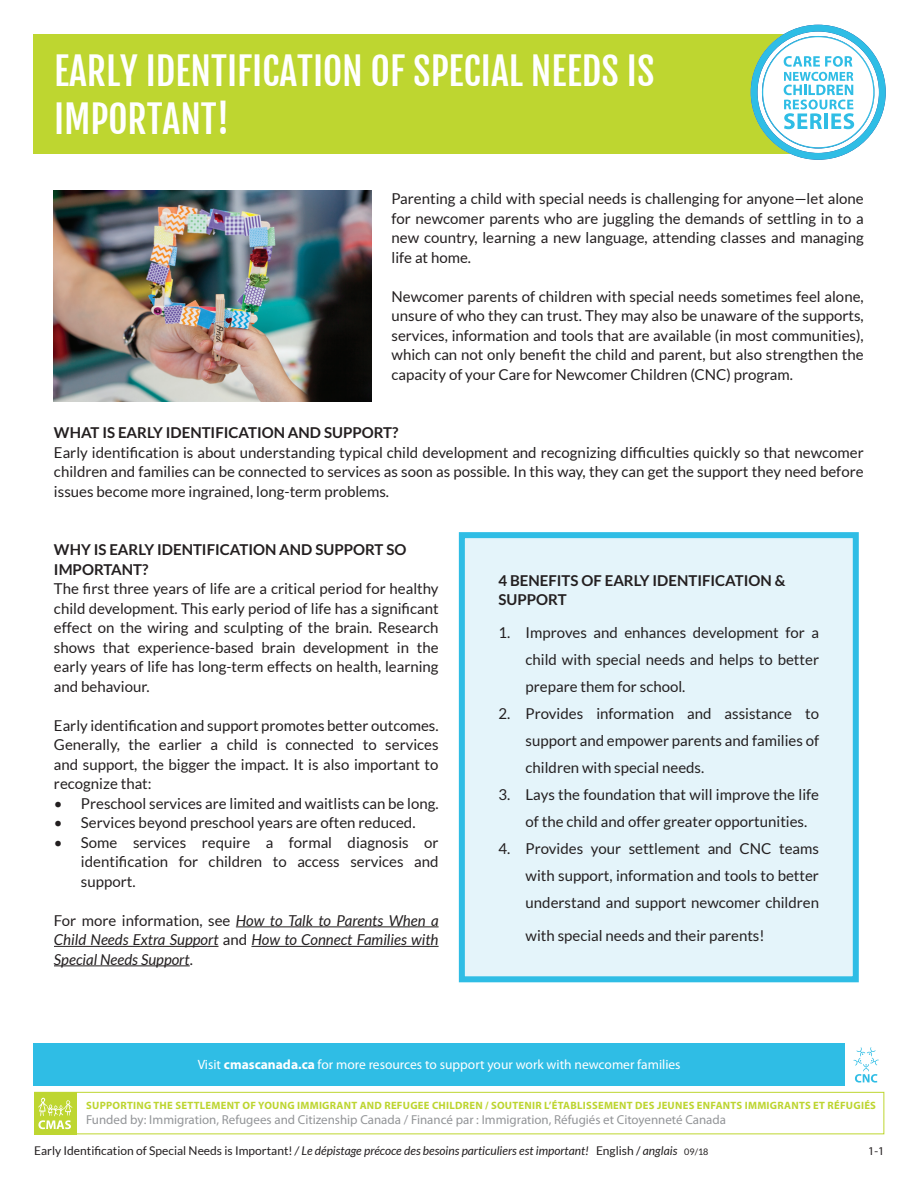
<style>
.page{position:relative;width:918px;height:1188px;background:#fff}
.page>*{position:absolute;margin:0;border:0;box-sizing:border-box;transform-origin:0 0}
.t1{font:37.5px/48px "Fjalla One";color:#fff}
.t2{font:15px/19.5px "Lato";color:#231f20;text-align:justify}
.t3{font:700 15px/19.5px "Lato";color:#231f20}
.t4{font:italic 15px/19.5px "Lato";color:#231f20;text-align:justify}
.t5{font:13.5px "Myriad Pro";color:#fff}
.t6{font:12.9px "Myriad Pro";color:#939598}
.t7{font:italic 12px "Lato";color:#231f20}
.t8{font:12px "Myriad Pro";color:#231f20}
.t9{font:700 10.65px "Myriad Pro";letter-spacing:.025em;color:#bdd530}
.s1{font-style:normal}
.s2{font-weight:700}
.s3{font-style:normal;font-size:9px}
</style>
<div class="page">
<div style="left:34px;top:1044px;width:850px;height:42px;background:#2fbde5"></div>
<div style="left:34px;top:1092px;width:850px;height:42px;border:1px solid #bed630"></div>
<div style="left:34px;top:1092px;width:42px;height:42px;background:#bed631"></div>
<svg style="left:38px;top:1097px;width:35px;height:32px"></svg>
<div style="left:845px;top:1043px;width:43px;height:43px;background:#fff"></div>
<svg style="left:854px;top:1047px;width:25px;height:36px"></svg>
<div style="left:34px;top:34px;width:788px;height:119px;background:#bed630"></div>
<svg style="left:751px;top:25px;width:135px;height:135px"></svg>
<hr style="left:236px;top:926px;width:203px;height:1px;background:#231f20">
<hr style="left:54px;top:946px;width:165px;height:1px;background:#231f20">
<hr style="left:251px;top:946px;width:188px;height:1px;background:#231f20">
<hr style="left:54px;top:965px;width:136px;height:1px;background:#231f20">
<img style="left:54px;top:190px;width:317px;height:212px">
<div style="left:462px;top:535px;width:394px;height:444px;background:#e4f4fa"></div>
<div style="left:459px;top:532px;width:400px;height:450px;border:6px solid #2fbde5"></div>
<h1 class="t1" style="left:54px;top:47px;width:586px">EARLY IDENTIFICATION OF SPECIAL NEEDS IS<br>IMPORTANT!</h1>
<p class="t2" style="left:392px;top:189px;width:474px">Parenting a child with special needs is challenging for anyone—let alone for newcomer parents who are juggling the demands of settling in to a new country, learning a new language, attending classes and managing life at home.</p>
<p class="t2" style="left:392px;top:287px;width:474px">Newcomer parents of children with special needs sometimes feel alone, unsure of who they can trust. They may also be unaware of the supports, services, information and tools that are available (in most communities), which can not only benefit the child and parent, but also strengthen the capacity of your Care for Newcomer Children (CNC) program.</p>
<p class="t3" style="left:54px;top:423px;width:346px">WHAT IS EARLY IDENTIFICATION AND SUPPORT?</p>
<p class="t2" style="left:54px;top:443px;width:811px">Early identification is about understanding typical child development and recognizing difficulties quickly so that newcomer children and families can be connected to services as soon as possible. In this way, they can get the support they need before issues become more ingrained, long-term problems.</p>
<p class="t3" style="left:54px;top:540px;width:354px">WHY IS EARLY IDENTIFICATION AND SUPPORT SO<br>IMPORTANT?</p>
<p class="t2" style="left:54px;top:579px;width:386px">The first three years of life are a critical period for healthy child development. This early period of life has a significant effect on the wiring and sculpting of the brain. Research shows that experience-based brain development in the early years of life has long-term effects on health, learning and behaviour.</p>
<p class="t2" style="left:54px;top:716px;width:386px">Early identification and support promotes better outcomes.<br>Generally, the earlier a child is connected to services and support, the bigger the impact. It is also important to recognize that:</p>
<p class="t2" style="left:54px;top:794px;width:386px">• Preschool services are limited and waitlists can be long.</p>
<p class="t2" style="left:54px;top:813px;width:363px">• Services beyond preschool years are often reduced.</p>
<p class="t2" style="left:81px;top:833px;width:359px;text-indent:-27px">• Some services require a formal diagnosis or identification for children to access services and support.</p>
<p class="t4" style="left:54px;top:911px;width:386px"><span class="s1">For more information, see</span> How to Talk to Parents When a Child Needs Extra Support <span class="s1">and</span> How to Connect Families with Special Needs Support<span class="s1">.</span></p>
<p class="t3" style="left:499px;top:570px;width:288px">4 BENEFITS OF EARLY I DENTIFICATION &amp;<br>SUPPORT</p>
<p class="t2" style="left:526px;top:619px;width:295px;line-height:27px;text-indent:-27px">1. Improves and enhances development for a child with special needs and helps to better prepare them for school.</p>
<p class="t2" style="left:526px;top:700px;width:295px;line-height:27px;text-indent:-27px">2. Provides information and assistance to support and empower parents and families of children with special needs.</p>
<p class="t2" style="left:526px;top:781px;width:295px;line-height:27px;text-indent:-27px">3. Lays the foundation that will improve the life of the child and offer greater opportunities.</p>
<p class="t2" style="left:526px;top:835px;width:295px;line-height:27px;text-indent:-27px">4. Provides your settlement and CNC teams with support, information and tools to better understand and support newcomer children</p>
<p class="t2" style="left:526px;top:926px;width:241px">with special needs and their parents!</p>
<p class="t5" style="left:198px;top:1056px;width:484px">Visit <span class="s2">cmascanada.ca</span> for more resources to support your work with newcomer families</p>
<p class="t9" style="left:86px;top:1098px;width:791px">SUPPORTING THE SETTLEMENT OF YOUNG IMMIGRANT AND REFUGEE CHILDREN / SOUTENIR L’ÉTABLISSEMENT DES JEUNES ENFANTS IMMIGRANTS ET RÉFUGIÉS</p>
<p class="t6" style="left:86px;top:1112px;width:642px">Funded by: Immigration, Refugees and Citizenship Canada / Financé par : Immigration, Réfugiés et Citoyenneté Canada</p>
<p class="t7" style="left:34px;top:1144px;width:676px"><span class="s1">Early Identification of Special Needs is Important!</span> / Le dépistage précoce des besoins particuliers est important! <span class="s1">English /</span> anglais <span class="s3">09/18</span></p>
<p class="t8" style="left:868px;top:1144px;width:17px">1-1</p>
</div>
